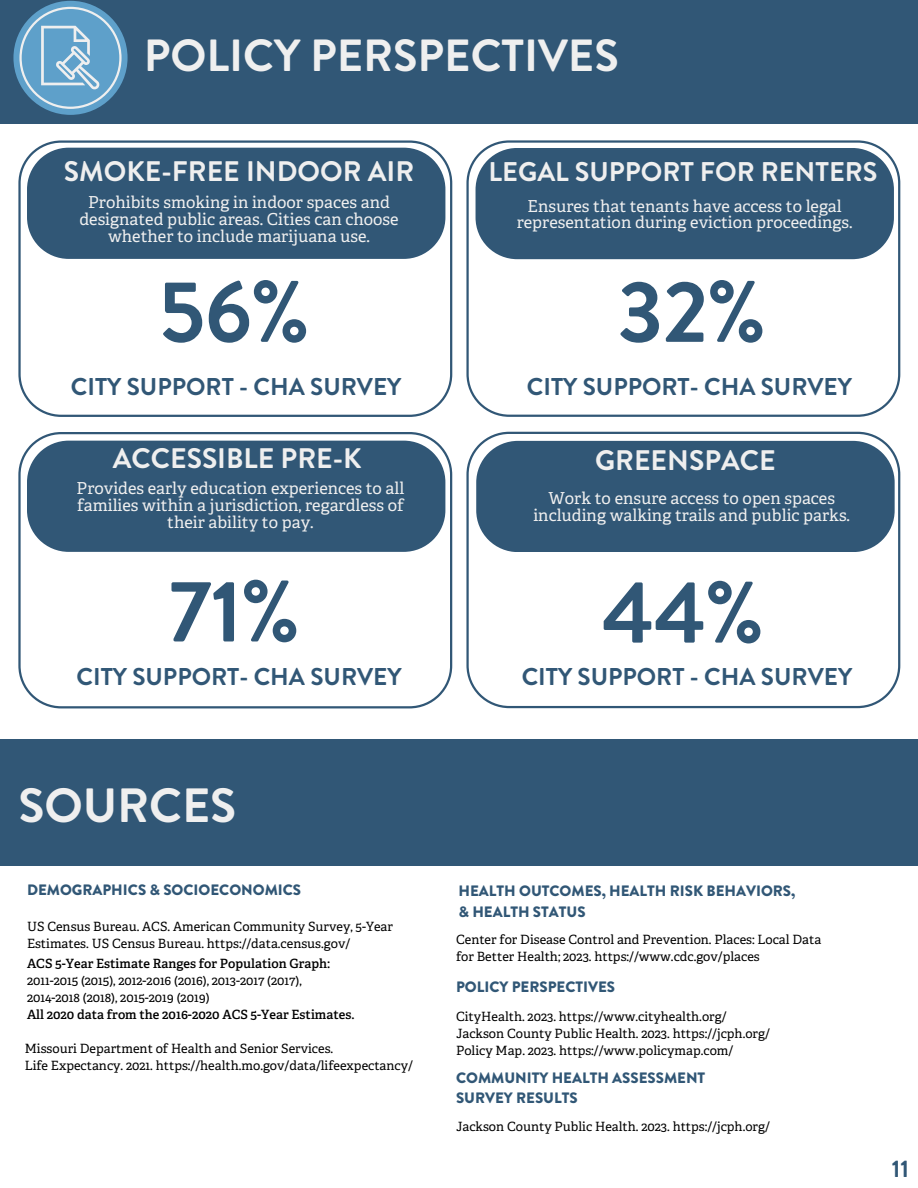
<style>
.page{position:relative;width:918px;height:1188px;background:#fff}
.page>*{position:absolute;margin:0;border:0;box-sizing:border-box;transform-origin:0 0}
.t1{font:700 87.15px "Brandon Grotesque";color:#315776}
.t2{font:700 48px "Brandon Grotesque";color:#efefef}
.t3{font:700 45px "Brandon Grotesque";color:#efefef}
.t4{font:700 28.2px "Brandon Grotesque";color:#efefef}
.t5{font:700 27px "Brandon Grotesque";color:#efefef}
.t6{font:700 24.3px "Brandon Grotesque";color:#315776}
.t7{font:700 24px "Brandon Grotesque";color:#315776}
.t8{font:16.5px/16.8px "Adelle";color:#efefef;text-align:center}
.t9{font:900 15px "Brandon Grotesque";color:#315776}
.t10{font:12.75px/17px "Adelle";color:#000}
.t11{font:600 12.75px "Adelle";color:#000}
</style>
<div class="page">
<div style="left:0;top:0;width:918px;height:123px;background:#315776"></div>
<div style="left:13px;top:1px;width:115px;height:114px;background:#5ea0ca;border-radius:50%"></div>
<svg style="left:19px;top:7px;width:103px;height:102px"></svg>
<svg style="left:466px;top:140px;width:434px;height:277px"></svg>
<svg style="left:18px;top:140px;width:434px;height:277px"></svg>
<div style="left:0;top:739px;width:918px;height:126px;background:#315776"></div>
<div style="left:27px;top:148px;width:418px;height:111px;background:#315776"></div>
<svg style="left:466px;top:432px;width:434px;height:276px"></svg>
<svg style="left:18px;top:432px;width:434px;height:276px"></svg>
<div style="left:27px;top:441px;width:418px;height:111px;background:#315776"></div>
<div style="left:476px;top:148px;width:418px;height:111px;background:#315776"></div>
<div style="left:476px;top:441px;width:419px;height:111px;background:#315776"></div>
<p class="t3" style="left:144px;top:24px;width:477px">POLICY PERSPECTIVES</p>
<p class="t4" style="left:64px;top:152px;width:352px">SMOKE-FREE INDOOR AIR</p>
<p class="t5" style="left:489px;top:153px;width:390px">LEGAL SUPPORT FOR RENTERS</p>
<p class="t8" style="left:80px;top:194px;width:321px">Prohibits smoking in indoor spaces and designated public areas. Cities can choose whether to include marijuana use.</p>
<p class="t8" style="left:517px;top:197px;width:337px">Ensures that tenants have access to legal representation during eviction proceedings.</p>
<p class="t1" style="left:159px;top:250px;width:152px">56%</p>
<p class="t1" style="left:618px;top:250px;width:150px">32%</p>
<p class="t6" style="left:71px;top:370px;width:332px">CITY SUPPORT - CHA SURVEY</p>
<p class="t6" style="left:527px;top:370px;width:327px">CITY SUPPORT- CHA SURVEY</p>
<p class="t4" style="left:113px;top:438px;width:250px">ACCESSIBLE PRE-K</p>
<p class="t4" style="left:595px;top:441px;width:182px">GREENSPACE</p>
<p class="t8" style="left:77px;top:480px;width:329px">Provides early education experiences to all families within a jurisdiction, regardless of their ability to pay.</p>
<p class="t8" style="left:533px;top:490px;width:318px">Work to ensure access to open spaces including walking trails and public parks.</p>
<p class="t1" style="left:169px;top:550px;width:132px">71%</p>
<p class="t1" style="left:602px;top:551px;width:163px">44%</p>
<p class="t6" style="left:77px;top:659px;width:327px">CITY SUPPORT- CHA SURVEY</p>
<p class="t6" style="left:522px;top:659px;width:332px">CITY SUPPORT - CHA SURVEY</p>
<p class="t2" style="left:18px;top:771px;width:219px">SOURCES</p>
<p class="t9" style="left:27px;top:880px;width:276px">DEMOGRAPHICS &amp; SOCIOECONOMICS</p>
<p class="t9" style="left:459px;top:881px;width:338px">HEALTH OUTCOMES, HEALTH RISK BEHAVIORS,</p>
<p class="t9" style="left:459px;top:901px;width:129px">&amp; HEALTH STATUS</p>
<p class="t10" style="left:27px;top:918px;width:367px">US Census Bureau. ACS. American Community Survey, 5-Year<br>Estimates. US Census Bureau. https://data.census.gov/</p>
<p class="t11" style="left:27px;top:955px;width:305px">ACS 5-Year Estimate Ranges for Population Graph:</p>
<p class="t10" style="left:27px;top:972px;width:276px">2011-2015 (2015), 2012-2016 (2016), 2013-2017 (2017),</p>
<p class="t10" style="left:27px;top:989px;width:184px">2014-2018 (2018), 2015-2019 (2019)</p>
<p class="t11" style="left:27px;top:1006px;width:329px">All 2020 data from the 2016-2020 ACS 5-Year Estimates.</p>
<p class="t10" style="left:25px;top:1040px;width:310px">Missouri Department of Health and Senior Services.</p>
<p class="t10" style="left:25px;top:1057px;width:390px">Life Expectancy. 2021. https://health.mo.gov/data/lifeexpectancy/</p>
<p class="t10" style="left:456px;top:931px;width:367px">Center for Disease Control and Prevention. Places: Local Data for Better Health; 2023. https://www.cdc.gov/places</p>
<p class="t9" style="left:456px;top:977px;width:161px">POLICY PERSPECTIVES</p>
<p class="t10" style="left:456px;top:1008px;width:272px">CityHealth. 2023. https://www.cityhealth.org/</p>
<p class="t10" style="left:456px;top:1025px;width:315px">Jackson County Public Health. 2023. https://jcph.org/</p>
<p class="t10" style="left:456px;top:1042px;width:279px">Policy Map. 2023. https://www.policymap.com/</p>
<p class="t9" style="left:456px;top:1067px;width:251px">COMMUNITY HEALTH ASSESSMENT</p>
<p class="t9" style="left:456px;top:1087px;width:123px">SURVEY RESULTS</p>
<p class="t10" style="left:456px;top:1118px;width:315px">Jackson County Public Health. 2023. https://jcph.org/</p>
<p class="t7" style="left:892px;top:1151px;width:19px">11</p>
</div>
